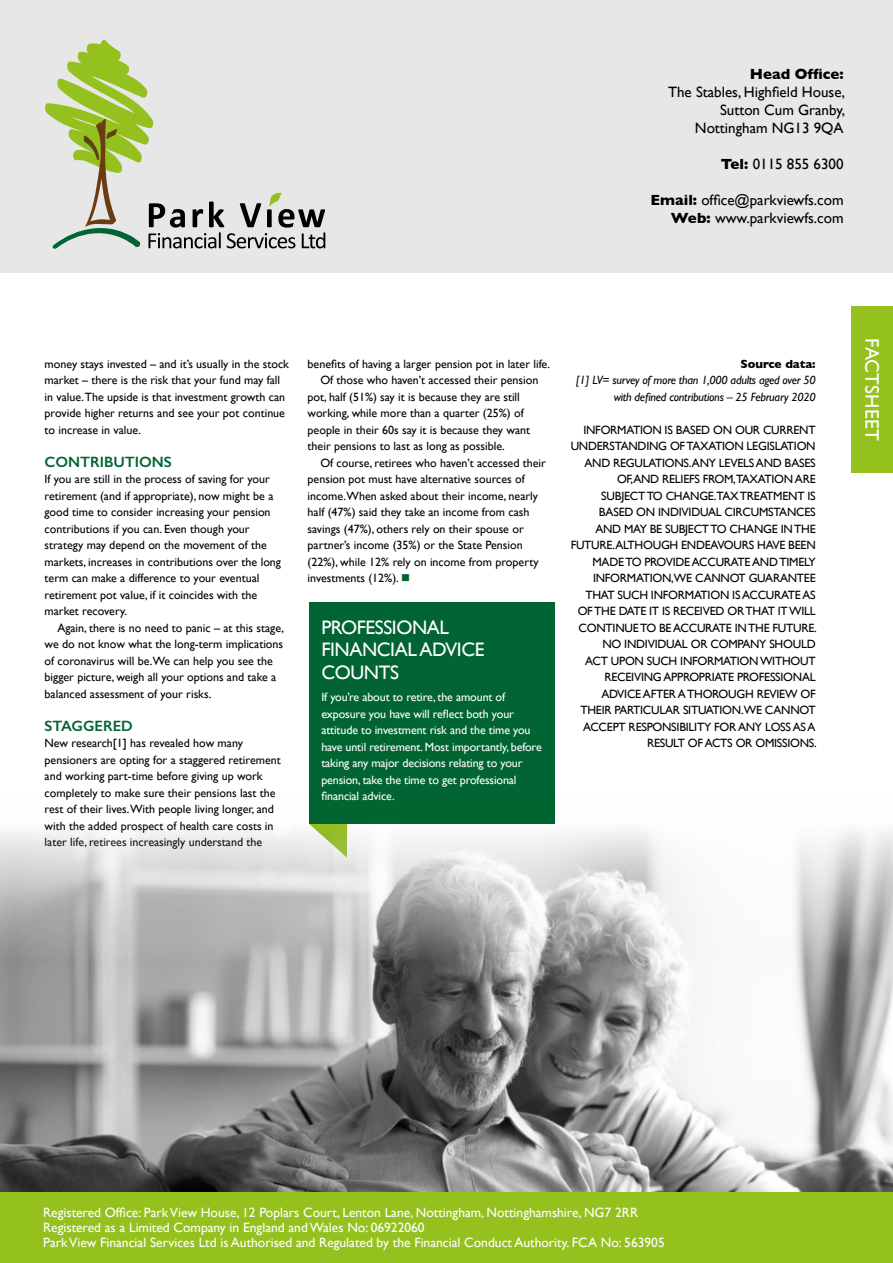
<style>
.page{position:relative;width:893px;height:1263px;background:#fff}
.page>*{position:absolute;margin:0;border:0;box-sizing:border-box;transform-origin:0 0}
.t1{font:19.5px/22.5px "Gill Sans";letter-spacing:-.02em;color:#fff}
.t2{font:19.5px "Gill Sans";letter-spacing:.01em;color:#fff}
.t3{font:15px/18px "Gill Sans";color:#000;text-align:right}
.t4{font:600 15px "Gill Sans";color:#006533}
.t5{font:700 15px "Gill Sans";color:#000}
.t6{font:13.5px/15px "Gill Sans";color:#fff}
.t7{font:12px/16.5px "Gill Sans";color:#000}
.t8{font:12px/16.5px "Gill Sans";letter-spacing:-.02em;color:#000;text-align:right}
.t9{font:12px/16.5px "Gill Sans";letter-spacing:-.01em;color:#fff}
.t10{font:italic 12px/16.5px "Gill Sans";letter-spacing:-.02em;color:#000;text-align:right}
.t11{font:700 12px "Gill Sans";color:#000}
.s1{font-weight:700}
.s2{color:#006533}
</style>
<div class="page">
<div style="left:309px;top:602px;width:245px;height:222px;background:#006533"></div>
<img style="left:0;top:822px;width:893px;height:370px">
<div style="left:0;top:0;width:893px;height:272px;background:#e7e7e7"></div>
<div style="left:851px;top:306px;width:42px;height:166px;background:#95c11f"></div>
<div style="left:1px;top:1192px;width:892px;height:71px;background:#95c11f"></div>
<svg style="left:45px;top:40px;width:280px;height:209px"></svg>
<p class="t5" style="left:750px;top:65px;width:95px">Head Office:</p>
<p class="t3" style="left:668px;top:83px;width:179px">The Stables, Highfield House,<br>Sutton Cum Granby,<br>Nottingham NG13 9QA</p>
<p class="t3" style="left:721px;top:155px;width:124px"><span class="s1">Tel:</span> 0115 855 6300</p>
<p class="t3" style="left:650px;top:191px;width:195px"><span class="s1">Email:</span> office@parkviewfs.com<br><span class="s1">Web:</span> www.parkviewfs.com</p>
<p class="t7" style="left:45px;top:355px;width:246px">money stays invested – and it’s usually in the stock market – there is the risk that your fund may fall in value.The upside is that investment growth can provide higher returns and see your pot continue to increase in value.</p>
<p class="t4" style="left:45px;top:452px;width:129px">CONTRIBUTIONS</p>
<p class="t7" style="left:45px;top:471px;width:238px">If you are still in the process of saving for your retirement (and if appropriate), now might be a good time to consider increasing your pension contributions if you can. Even though your strategy may depend on the movement of the markets, increases in contributions over the long term can make a difference to your eventual retirement pot value, if it coincides with the market recovery.</p>
<p class="t7" style="left:45px;top:619px;width:241px;text-indent:13px">Again, there is no need to panic – at this stage, we do not know what the long-term implications of coronavirus will be.We can help you see the bigger picture, weigh all your options and take a balanced assessment of your risks.</p>
<p class="t4" style="left:45px;top:716px;width:90px">STAGGERED</p>
<p class="t7" style="left:45px;top:735px;width:238px">New research[1] has revealed how many pensioners are opting for a staggered retirement and working part-time before giving up work completely to make sure their pensions last the rest of their lives.With people living longer, and with the added prospect of health care costs in later life, retirees increasingly understand the</p>
<p class="t7" style="left:308px;top:355px;width:244px">benefits of having a larger pension pot in later life.</p>
<p class="t7" style="left:320px;top:372px;width:219px">Of those who haven’t accessed their pension</p>
<p class="t7" style="left:308px;top:388px;width:214px">pot, half (51%) say it is because they are still</p>
<p class="t7" style="left:308px;top:405px;width:218px">working, while more than a quarter (25%) of</p>
<p class="t7" style="left:308px;top:421px;width:224px">people in their 60s say it is because they want</p>
<p class="t7" style="left:308px;top:438px;width:199px">their pensions to last as long as possible.</p>
<p class="t7" style="left:320px;top:454px;width:227px">Of course, retirees who haven’t accessed their</p>
<p class="t7" style="left:308px;top:471px;width:219px">pension pot must have alternative sources of</p>
<p class="t7" style="left:308px;top:487px;width:232px">income.When asked about their income, nearly</p>
<p class="t7" style="left:308px;top:504px;width:223px">half (47%) said they take an income from cash</p>
<p class="t7" style="left:308px;top:520px;width:218px">savings (47%), others rely on their spouse or</p>
<p class="t7" style="left:308px;top:537px;width:217px">partner’s income (35%) or the State Pension</p>
<p class="t7" style="left:308px;top:553px;width:232px">(22%), while 12% rely on income from property</p>
<p class="t7" style="left:308px;top:570px;width:104px">investments (12%). <span class="s2">■</span></p>
<h1 class="t1" style="left:321px;top:616px;width:165px">PROFESSIONAL<br>FINANCIAL ADVICE<br>COUNTS</h1>
<p class="t9" style="left:321px;top:689px;width:222px">If you’re about to retire, the amount of exposure you have will reflect both your attitude to investment risk and the time you have until retirement. Most importantly, before taking any major decisions relating to your pension, take the time to get professional financial advice.</p>
<p class="t11" style="left:740px;top:356px;width:77px">Source data:</p>
<p class="t10" style="left:576px;top:372px;width:241px">[1] LV= survey of more than 1,000 adults aged over 50 with defined contributions – 25 February 2020</p>
<p class="t8" style="left:571px;top:421px;width:248px">INFORMATION IS BASED ON OUR CURRENT UNDERSTANDING OF TAXATION LEGISLATION AND REGULATIONS.ANY LEVELS AND BASES OF,AND RELIEFS FROM,TAXATION ARE<br>SUBJECT TO CHANGE.TAX TREATMENT IS BASED ON INDIVIDUAL CIRCUMSTANCES<br>AND MAY BE SUBJECT TO CHANGE IN THE FUTURE.ALTHOUGH ENDEAVOURS HAVE BEEN MADE TO PROVIDE ACCURATE AND TIMELY INFORMATION,WE CANNOT GUARANTEE THAT SUCH INFORMATION IS ACCURATE AS OF THE DATE IT IS RECEIVED OR THAT IT WILL CONTINUE TO BE ACCURATE IN THE FUTURE.<br>NO INDIVIDUAL OR COMPANY SHOULD<br>ACT UPON SUCH INFORMATION WITHOUT RECEIVING APPROPRIATE PROFESSIONAL ADVICE AFTER A THOROUGH REVIEW OF THEIR PARTICULAR SITUATION.WE CANNOT ACCEPT RESPONSIBILITY FOR ANY LOSS AS A RESULT OF ACTS OR OMISSIONS.</p>
<h1 class="t2" style="left:883px;top:338px;width:104px;rotate:90deg">FACTSHEET</h1>
<p class="t6" style="left:43px;top:1205px;width:623px">Registered Office: Park View House, 12 Poplars Court, Lenton Lane, Nottingham, Nottinghamshire, NG7 2RR<br>Registered as a Limited Company in England and Wales No: 06922060<br>Park View Financial Services Ltd is Authorised and Regulated by the Financial Conduct Authority. FCA No: 563905</p>
</div>
